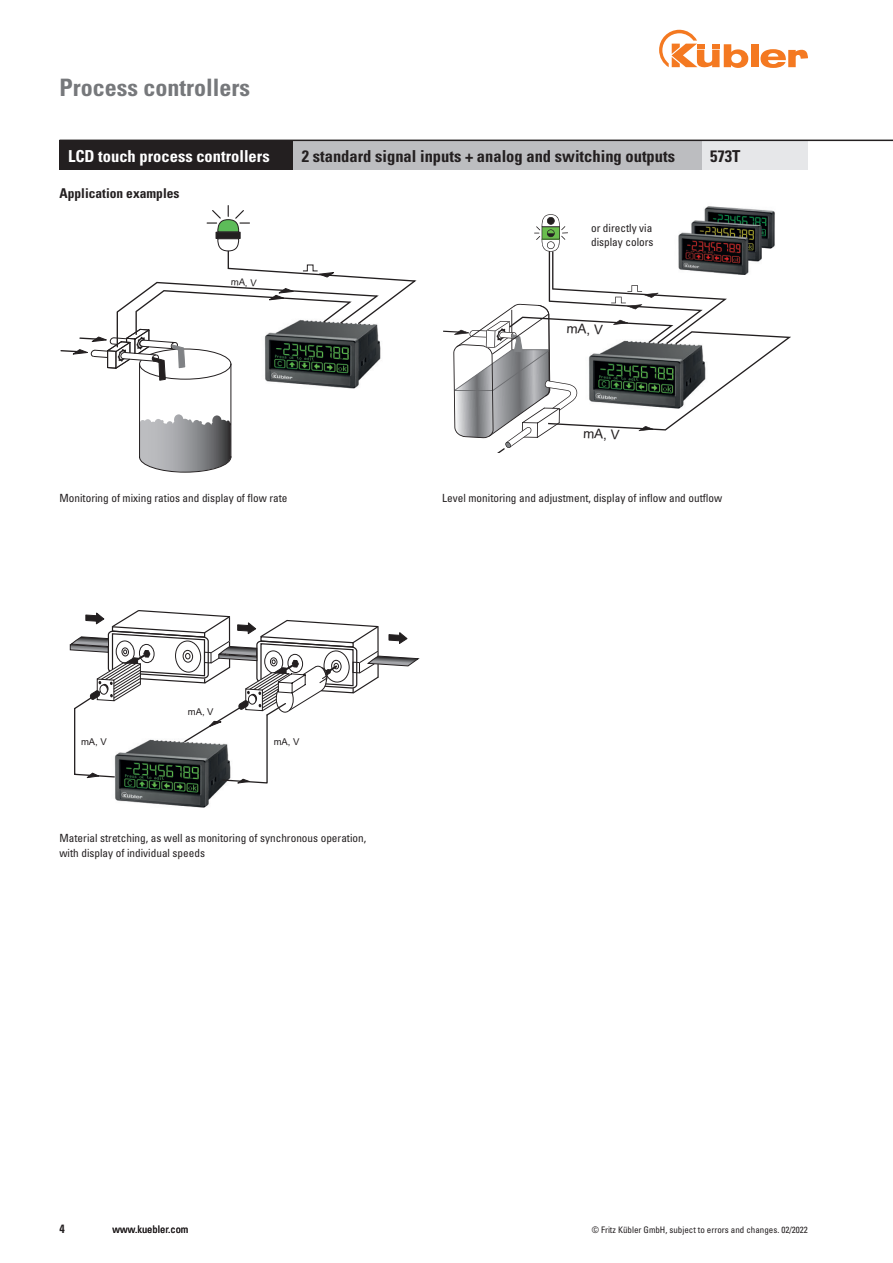
<style>
.page{position:relative;width:893px;height:1263px;background:#fff}
.page>*{position:absolute;margin:0;border:0;box-sizing:border-box;transform-origin:0 0}
.t1{font:700 condensed 24px "Univers";color:#76787b}
.Head_weiß{font:700 condensed 16.5px "Univers";color:#231f20}
.Head_weiß-2{font:700 condensed 16.5px "Univers";color:#fff}
.Bestellschlüssel{font:700 condensed 13.5px "Univers";color:#231f20}
.t2{font:13.35px "Arial";color:#231f20}
.t3{font:700 condensed 12px "Univers";color:#231f20}
.Bestellschlüssel-2{font:condensed 11.25px/14.2px "Univers";color:#231f20}
.t4{font:condensed 10.5px "Univers";color:#231f20}
.t5{font:9.45px "Arial";color:#231f20}
.t6{font:condensed 9px "Univers";color:#231f20}
</style>
<div class="page">
<div style="left:751px;top:44px;width:7px;height:23px;background:#f47921"></div>
<svg style="left:760px;top:49px;width:48px;height:19px"></svg>
<svg style="left:659px;top:30px;width:89px;height:38px"></svg>
<img style="left:678px;top:206px;width:97px;height:69px">
<svg style="left:534px;top:214px;width:34px;height:38px"></svg>
<hr style="left:549px;top:251px;width:1px;height:51px;background:#231f20">
<hr style="left:552px;top:251px;width:1px;height:39px;background:#231f20">
<svg style="left:443px;top:285px;width:348px;height:168px"></svg>
<div style="left:216px;top:232px;width:25px;height:7px;background:#231f20"></div>
<svg style="left:206px;top:205px;width:44px;height:27px"></svg>
<svg style="left:60px;top:238px;width:357px;height:235px"></svg>
<img style="left:115px;top:784px;width:110px;height:24px">
<svg style="left:70px;top:610px;width:349px;height:174px"></svg>
<div style="left:702px;top:140px;width:106px;height:30px;background:#e6e7e9"></div>
<div style="left:60px;top:140px;width:233px;height:30px;background:#231f20"></div>
<div style="left:293px;top:140px;width:409px;height:30px;background:#bcbdc0"></div>
<hr style="left:60px;top:140px;width:833px;height:1px;background:#231f20">
<p class="t1" style="left:60px;top:72px;width:192px">Process controllers</p>
<p class="Head_weiß-2" style="left:68px;top:146px;width:203px">LCD touch process controllers</p>
<p class="Head_weiß" style="left:302px;top:146px;width:375px">2 standard signal inputs + analog and switching outputs</p>
<p class="Head_weiß" style="left:710px;top:146px;width:32px">573T</p>
<p class="Bestellschlüssel" style="left:60px;top:185px;width:122px">Application examples</p>
<p class="t5" style="left:231px;top:275px;width:27px;rotate:4deg">mA, V</p>
<p class="Bestellschlüssel-2" style="left:591px;top:221px;width:64px">or directly via display colors</p>
<p class="t2" style="left:567px;top:319px;width:38px;rotate:3deg">mA, V</p>
<p class="t2" style="left:584px;top:424px;width:38px;rotate:3deg">mA, V</p>
<p class="Bestellschlüssel-2" style="left:60px;top:491px;width:230px">Monitoring of mixing ratios and display of flow rate</p>
<p class="Bestellschlüssel-2" style="left:442px;top:491px;width:281px">Level monitoring and adjustment, display of inflow and outflow</p>
<p class="t5" style="left:188px;top:705px;width:27px;rotate:1deg">mA, V</p>
<p class="t5" style="left:81px;top:735px;width:27px;rotate:1deg">mA, V</p>
<p class="t5" style="left:274px;top:735px;width:27px;rotate:1deg">mA, V</p>
<p class="Bestellschlüssel-2" style="left:60px;top:831px;width:308px">Material stretching, as well as monitoring of synchronous operation, with display of individual speeds</p>
<p class="t3" style="left:60px;top:1221px;width:7px">4</p>
<p class="t4" style="left:113px;top:1223px;width:77px">www.kuebler.com</p>
<p class="t6" style="left:592px;top:1224px;width:218px">© Fritz Kübler GmbH, subject to errors and changes. 02/2022</p>
</div>
